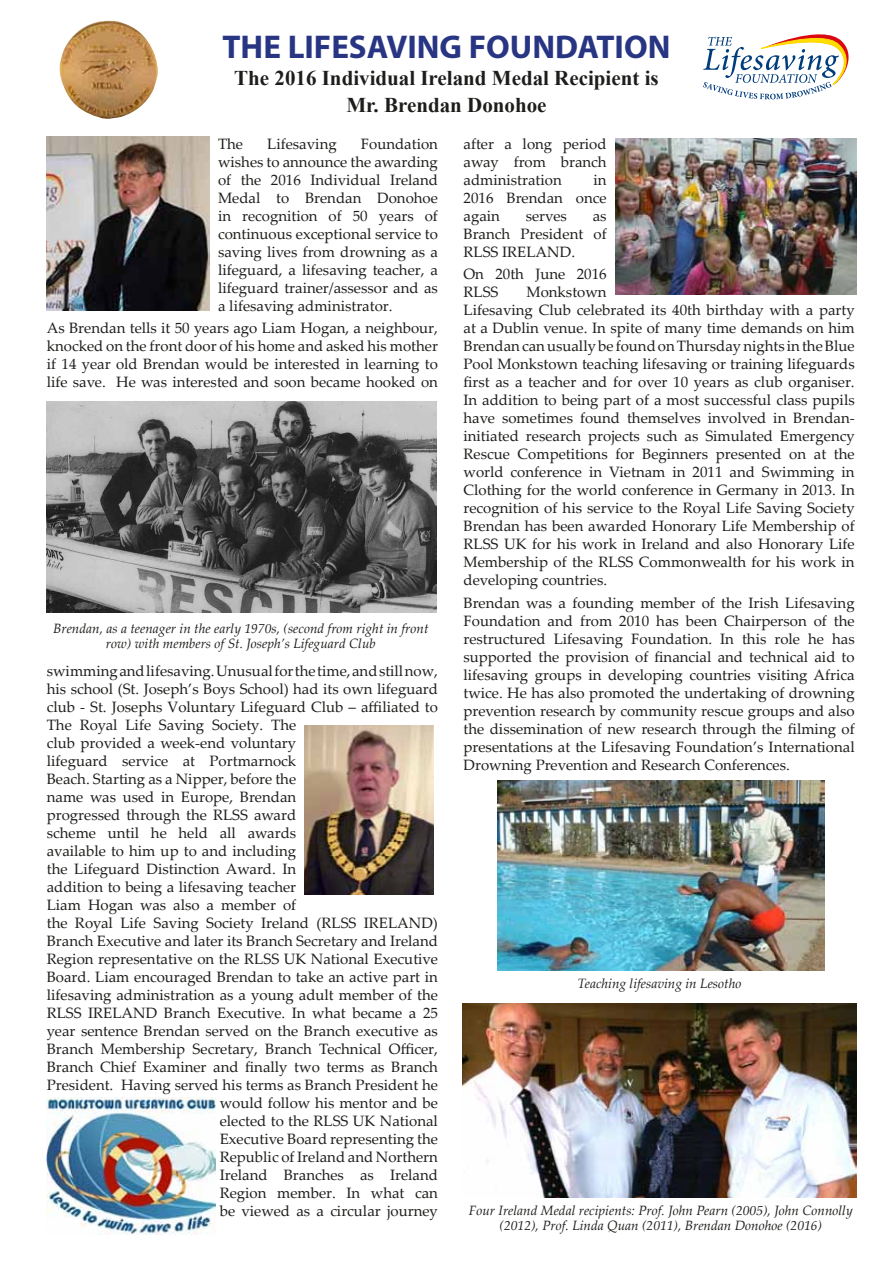
<style>
.page{position:relative;width:893px;height:1263px;background:#fff}
.page>*{position:absolute;margin:0;border:0;box-sizing:border-box;transform-origin:0 0}
.t1{font:700 33px "Myriad Pro";color:#283583}
.t2{font:700 21px/27px "Times New Roman";color:#1d1d1b;text-align:center}
.t3{font:15px/18px "Palatino Linotype";color:#1d1d1b;text-align:justify}
.t4{font:italic 13.5px/15px "Palatino Linotype";color:#1d1d1b;text-align:center}
</style>
<div class="page">
<svg style="left:703px;top:34px;width:146px;height:65px"></svg>
<img style="left:59px;top:21px;width:99px;height:98px">
<img style="left:305px;top:725px;width:129px;height:169px">
<img style="left:47px;top:137px;width:163px;height:173px">
<img style="left:462px;top:1003px;width:394px;height:194px">
<img style="left:497px;top:780px;width:328px;height:190px">
<img style="left:615px;top:139px;width:241px;height:156px">
<img style="left:47px;top:1097px;width:168px;height:137px">
<img style="left:47px;top:402px;width:390px;height:210px">
<h1 class="t1" style="left:223px;top:25px;width:449px">THE LIFESAVING FOUNDATION</h1>
<h2 class="t2" style="left:234px;top:64px;width:426px">The 2016 Individual Ireland Medal Recipient is<br>Mr. Brendan Donohoe</h2>
<p class="t3" style="left:218px;top:134px;width:27px">The</p>
<p class="t3" style="left:267px;top:134px;width:71px">Lifesaving</p>
<p class="t3" style="left:218px;top:134px;width:221px;text-indent:143px">Foundation wishes to announce the awarding of the 2016 Individual Ireland Medal to Brendan Donohoe in recognition of 50 years of continuous exceptional service to saving lives from drowning as a lifeguard, a lifesaving teacher, a lifeguard trainer/assessor and as a lifesaving administrator.</p>
<p class="t3" style="left:47px;top:319px;width:393px">As Brendan tells it 50 years ago Liam Hogan, a neighbour, knocked on the front door of his home and asked his mother if 14 year old Brendan would be interested in learning to life save. He was interested and soon became hooked on</p>
<p class="t4" style="left:53px;top:620px;width:377px">Brendan, as a teenager in the early 1970s, (second from right in front row) with members of St. Joseph’s Lifeguard Club</p>
<p class="t3" style="left:47px;top:661px;width:393px">swimming and lifesaving. Unusual for the time, and still now,</p>
<p class="t3" style="left:47px;top:679px;width:393px">his school (St. Joseph’s Boys School) had its own lifeguard</p>
<p class="t3" style="left:47px;top:697px;width:393px">club - St. Josephs Voluntary Lifeguard Club – affiliated to</p>
<p class="t3" style="left:47px;top:715px;width:251px">The Royal Life Saving Society. The</p>
<p class="t3" style="left:47px;top:733px;width:251px">club provided a week-end voluntary</p>
<p class="t3" style="left:47px;top:751px;width:251px">lifeguard service at Portmarnock</p>
<p class="t3" style="left:47px;top:769px;width:251px">Beach. Starting as a Nipper, before the</p>
<p class="t3" style="left:47px;top:787px;width:251px">name was used in Europe, Brendan</p>
<p class="t3" style="left:47px;top:805px;width:251px">progressed through the RLSS award</p>
<p class="t3" style="left:47px;top:823px;width:251px">scheme until he held all awards</p>
<p class="t3" style="left:47px;top:841px;width:251px">available to him up to and including</p>
<p class="t3" style="left:47px;top:859px;width:251px">the Lifeguard Distinction Award. In</p>
<p class="t3" style="left:47px;top:877px;width:251px">addition to being a lifesaving teacher</p>
<p class="t3" style="left:47px;top:895px;width:251px">Liam Hogan was also a member of</p>
<p class="t3" style="left:47px;top:913px;width:393px">the Royal Life Saving Society Ireland (RLSS IRELAND)</p>
<p class="t3" style="left:47px;top:931px;width:393px">Branch Executive and later its Branch Secretary and Ireland</p>
<p class="t3" style="left:47px;top:949px;width:393px">Region representative on the RLSS UK National Executive</p>
<p class="t3" style="left:47px;top:967px;width:393px">Board. Liam encouraged Brendan to take an active part in</p>
<p class="t3" style="left:47px;top:985px;width:393px">lifesaving administration as a young adult member of the</p>
<p class="t3" style="left:47px;top:1003px;width:393px">RLSS IRELAND Branch Executive. In what became a 25</p>
<p class="t3" style="left:47px;top:1021px;width:393px">year sentence Brendan served on the Branch executive as</p>
<p class="t3" style="left:47px;top:1039px;width:393px">Branch Membership Secretary, Branch Technical Officer,</p>
<p class="t3" style="left:47px;top:1057px;width:393px">Branch Chief Examiner and finally two terms as Branch</p>
<p class="t3" style="left:47px;top:1075px;width:393px">President. Having served his terms as Branch President he</p>
<p class="t3" style="left:220px;top:1093px;width:220px">would follow his mentor and be</p>
<p class="t3" style="left:220px;top:1111px;width:220px">elected to the RLSS UK National</p>
<p class="t3" style="left:220px;top:1129px;width:220px">Executive Board representing the</p>
<p class="t3" style="left:220px;top:1147px;width:220px">Republic of Ireland and Northern</p>
<p class="t3" style="left:220px;top:1165px;width:220px">Ireland Branches as Ireland</p>
<p class="t3" style="left:220px;top:1183px;width:220px">Region member. In what can</p>
<p class="t3" style="left:220px;top:1201px;width:220px">be viewed as a circular journey</p>
<p class="t3" style="left:463px;top:134px;width:145px">after a long period away from branch administration</p>
<p class="t3" style="left:463px;top:170px;width:145px;text-indent:130px">in 2016 Brendan once again</p>
<p class="t3" style="left:463px;top:206px;width:145px;text-indent:129px">as Branch President of RLSS IRELAND.</p>
<p class="t3" style="left:463px;top:265px;width:145px">On 20th June 2016<br>RLSS</p>
<p class="t3" style="left:526px;top:206px;width:43px">serves</p>
<p class="t3" style="left:463px;top:283px;width:393px;text-align:left;text-indent:63px">Monkstown<br>Lifesaving Club celebrated its 40th birthday with a party at a Dublin venue. In spite of many time demands on him Brendan can usually be found on Thursday nights in the Blue Pool Monkstown teaching lifesaving or training lifeguards first as a teacher and for over 10 years as club organiser.<br>In addition to being part of a most successful class pupils have sometimes found themselves involved in Brendan&shy;initiated research projects such as Simulated Emergency Rescue Competitions for Beginners presented on at the world conference in Vietnam in 2011 and Swimming in Clothing for the world conference in Germany in 2013. In recognition of his service to the Royal Life Saving Society Brendan has been awarded Honorary Life Membership of RLSS UK for his work in Ireland and also Honorary Life Membership of the RLSS Commonwealth for his work in developing countries.</p>
<p class="t3" style="left:463px;top:593px;width:393px">Brendan was a founding member of the Irish Lifesaving Foundation and from 2010 has been Chairperson of the restructured Lifesaving Foundation. In this role he has supported the provision of financial and technical aid to lifesaving groups in developing countries visiting Africa twice. He has also promoted the undertaking of drowning prevention research by community rescue groups and also the dissemination of new research through the filming of presentations at the Lifesaving Foundation’s International Drowning Prevention and Research Conferences.</p>
<p class="t4" style="left:577px;top:975px;width:165px">Teaching lifesaving in Lesotho</p>
<p class="t4" style="left:469px;top:1202px;width:385px">Four Ireland Medal recipients: Prof. John Pearn (2005), John Connolly (2012), Prof. Linda Quan (2011), Brendan Donohoe (2016)</p>
</div>
